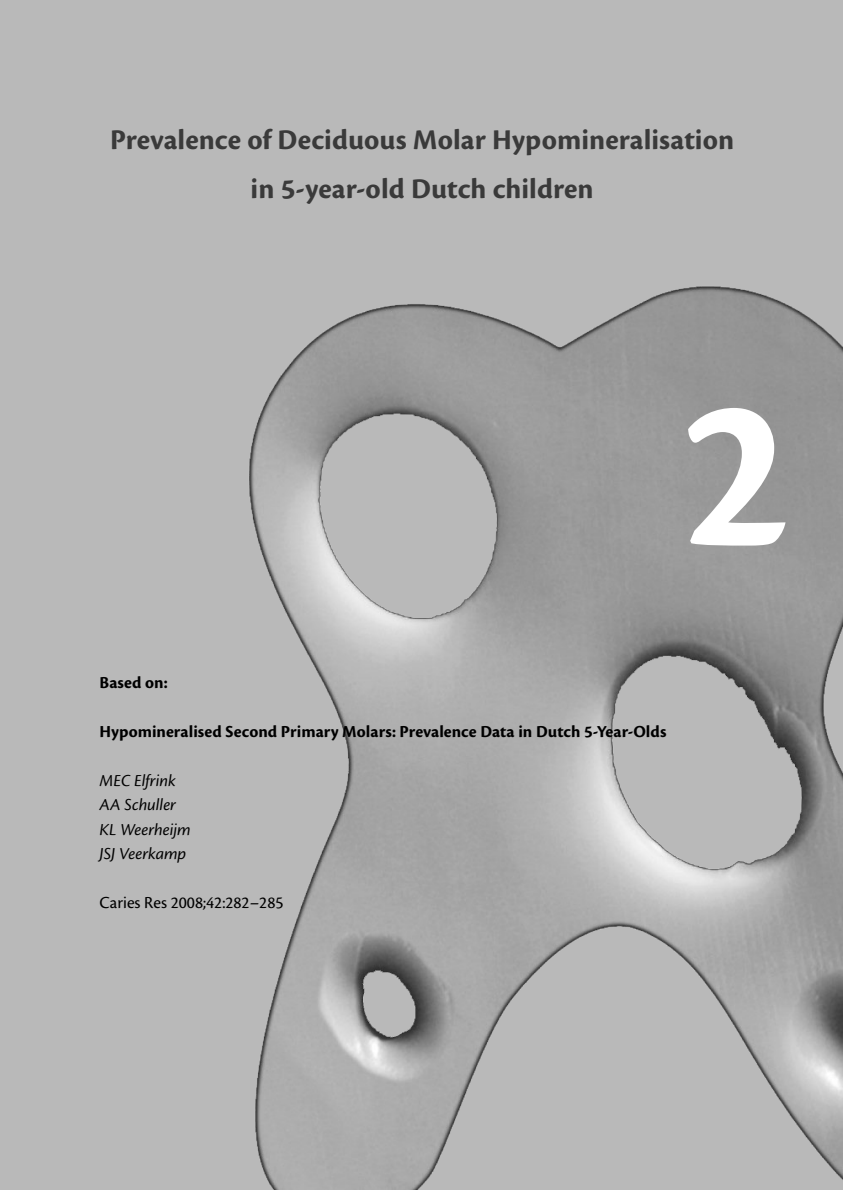
<style>
.page{position:relative;width:843px;height:1190px;background:#b9b9b9}
.page>*{position:absolute;margin:0;border:0;box-sizing:border-box;transform-origin:0 0}
.t1{font:227.5px "Cronos Pro Bol 1";color:#fff}
.t2{font:29.75px/49px "Cronos Pro Bol 1";letter-spacing:.005em;color:#3a3a3a;text-align:center}
.t3{font:17.5px "Cronos Pro Bol 1";letter-spacing:.005em;color:#000}
.t4{font:italic 17.5px/24.5px "Cronos Pro";letter-spacing:-.005em;color:#000}
.t5{font:17.5px "Cronos Pro";color:#000}
</style>
<div class="page">
<img style="left:249px;top:286px;width:594px;height:904px">
<h2 class="t2" style="left:110px;top:116px;width:625px">Prevalence of Deciduous Molar Hypomineralisation in 5-year-old Dutch children</h2>
<h1 class="t1" style="left:680px;top:344px;width:115px">2</h1>
<p class="t3" style="left:100px;top:672px;width:70px">Based on:</p>
<p class="t3" style="left:100px;top:721px;width:568px">Hypomineralised econd Primary Molars: Prevalence Data in Dutch 5-Year- lds</p>
<p class="t4" style="left:100px;top:768px;width:93px">MEC Elfrink<br>AA Schuller<br>KL Weerheijm<br>JSJ Veerkamp</p>
<p class="t5" style="left:100px;top:893px;width:185px">Caries Res 2008;42:282–285</p>
</div>
